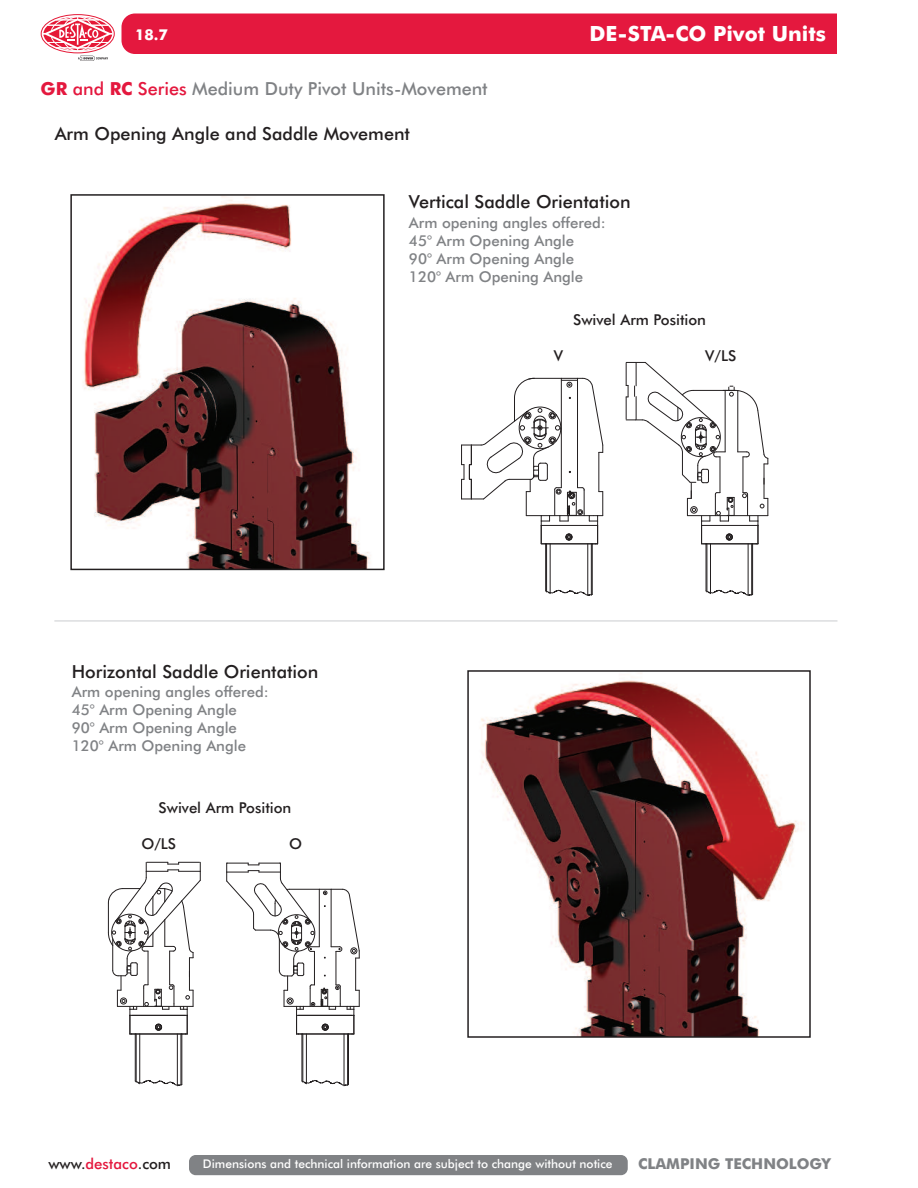
<style>
.page{position:relative;width:918px;height:1188px;background:#fff}
.page>*{position:absolute;margin:0;border:0;box-sizing:border-box;transform-origin:0 0}
.t1{font:700 21px "Futura BT";color:#fff}
.t2{font:500 18px "Futura BT";color:#231f20}
.t3{font:500 18px "Futura BT";color:#808285}
.t4{font:500 15px/18px "Futura BT";color:#808285}
.t5{font:500 15px "Futura BT";color:#231f20}
.t6{font:700 15px "Futura BT";color:#808285}
.t7{font:700 15px "Futura BT";color:#fff}
.t8{font:500 12px "Futura BT";color:#fff}
.s1{font-weight:700;color:#e4183e}
.s2{color:#e4183e}
</style>
<div class="page">
<div style="left:122px;top:14px;width:782px;height:40px;background:#e4183e;border-radius:14px"></div>
<div style="left:837px;top:11px;width:70px;height:46px;background:#fff"></div>
<div style="left:189px;top:1155px;width:439px;height:20px;background:#808285;border-radius:7px"></div>
<svg style="left:41px;top:15px;width:73px;height:38px"></svg>
<div style="left:41px;top:14px;width:74px;height:39px;border:1px solid #e51836;border-radius:50%"></div>
<div style="left:51px;top:16px;width:54px;height:35px;border:1px solid #fff;border-radius:50%"></div>
<svg style="left:43px;top:18px;width:70px;height:31px"></svg>
<svg style="left:78px;top:56px;width:30px;height:5px"></svg>
<img style="left:83px;top:197px;width:287px;height:370px">
<div style="left:70px;top:194px;width:315px;height:376px;border:2px solid #231f20"></div>
<img style="left:480px;top:673px;width:322px;height:362px">
<div style="left:467px;top:670px;width:344px;height:368px;border:2px solid #231f20"></div>
<hr style="left:54px;top:620px;width:783px;height:2px;background:#dcdddf">
<svg style="left:545px;top:589px;width:48px;height:7px"></svg>
<hr style="left:550px;top:544px;width:1px;height:50px;background:#231f20">
<hr style="left:546px;top:544px;width:1px;height:48px;background:#231f20">
<hr style="left:545px;top:544px;width:1px;height:47px;background:#231f20">
<hr style="left:591px;top:544px;width:1px;height:51px;background:#231f20">
<hr style="left:588px;top:544px;width:1px;height:52px;background:#231f20">
<hr style="left:592px;top:544px;width:1px;height:50px;background:#231f20">
<svg style="left:461px;top:378px;width:143px;height:167px"></svg>
<svg style="left:705px;top:589px;width:49px;height:7px"></svg>
<hr style="left:710px;top:544px;width:1px;height:50px;background:#231f20">
<hr style="left:707px;top:544px;width:1px;height:48px;background:#231f20">
<hr style="left:706px;top:544px;width:1px;height:47px;background:#231f20">
<hr style="left:751px;top:544px;width:1px;height:51px;background:#231f20">
<hr style="left:748px;top:544px;width:1px;height:52px;background:#231f20">
<hr style="left:752px;top:544px;width:1px;height:50px;background:#231f20">
<svg style="left:626px;top:362px;width:143px;height:183px"></svg>
<svg style="left:301px;top:1079px;width:48px;height:7px"></svg>
<hr style="left:306px;top:1034px;width:1px;height:50px;background:#231f20">
<hr style="left:303px;top:1034px;width:1px;height:48px;background:#231f20">
<hr style="left:302px;top:1034px;width:1px;height:47px;background:#231f20">
<hr style="left:347px;top:1034px;width:1px;height:51px;background:#231f20">
<hr style="left:344px;top:1034px;width:1px;height:52px;background:#231f20">
<hr style="left:348px;top:1034px;width:1px;height:51px;background:#231f20">
<svg style="left:134px;top:1079px;width:48px;height:7px"></svg>
<hr style="left:139px;top:1034px;width:1px;height:50px;background:#231f20">
<hr style="left:136px;top:1034px;width:1px;height:48px;background:#231f20">
<hr style="left:135px;top:1034px;width:1px;height:47px;background:#231f20">
<hr style="left:181px;top:1034px;width:1px;height:51px;background:#231f20">
<hr style="left:177px;top:1034px;width:1px;height:52px;background:#231f20">
<hr style="left:182px;top:1034px;width:1px;height:51px;background:#231f20">
<svg style="left:226px;top:863px;width:134px;height:172px"></svg>
<svg style="left:108px;top:862px;width:93px;height:173px"></svg>
<p class="t7" style="left:135px;top:29px;width:34px">18.7</p>
<p class="t3" style="left:41px;top:81px;width:449px"><span class="s1">GR</span> <span class="s2">and</span> <span class="s1">RC</span> <span class="s2">Series</span> Medium Duty Pivot Units-Movement</p>
<p class="t2" style="left:55px;top:127px;width:357px">Arm Opening Angle and Saddle Movement</p>
<h1 class="t1" style="left:590px;top:25px;width:238px">DE-STA-CO Pivot Units</h1>
<p class="t2" style="left:409px;top:195px;width:223px">Vertical Saddle Orientation</p>
<p class="t4" style="left:409px;top:215px;width:198px">Arm opening angles offered:<br>45° Arm Opening Angle<br>90° Arm Opening Angle<br>120° Arm Opening Angle</p>
<p class="t5" style="left:573px;top:314px;width:134px">Swivel Arm Position</p>
<p class="t2" style="left:72px;top:664px;width:248px">Horizontal Saddle Orientation</p>
<p class="t4" style="left:72px;top:684px;width:198px">Arm opening angles offered:<br>45° Arm Opening Angle<br>90° Arm Opening Angle<br>120° Arm Opening Angle</p>
<p class="t5" style="left:159px;top:801px;width:134px">Swivel Arm Position</p>
<p class="t5" style="left:141px;top:837px;width:36px">O/LS</p>
<p class="t5" style="left:289px;top:837px;width:14px">O</p>
<p class="t5" style="left:554px;top:350px;width:11px">V</p>
<p class="t5" style="left:705px;top:350px;width:33px">V/LS</p>
<p class="t5" style="left:48px;top:1158px;width:124px">www.<span class="s2">destaco</span>.com</p>
<p class="t8" style="left:203px;top:1159px;width:411px">Dimensions and technical information are subject to change without notice</p>
<p class="t6" style="left:638px;top:1158px;width:194px">CLAMPING TECHNOLOGY</p>
</div>
